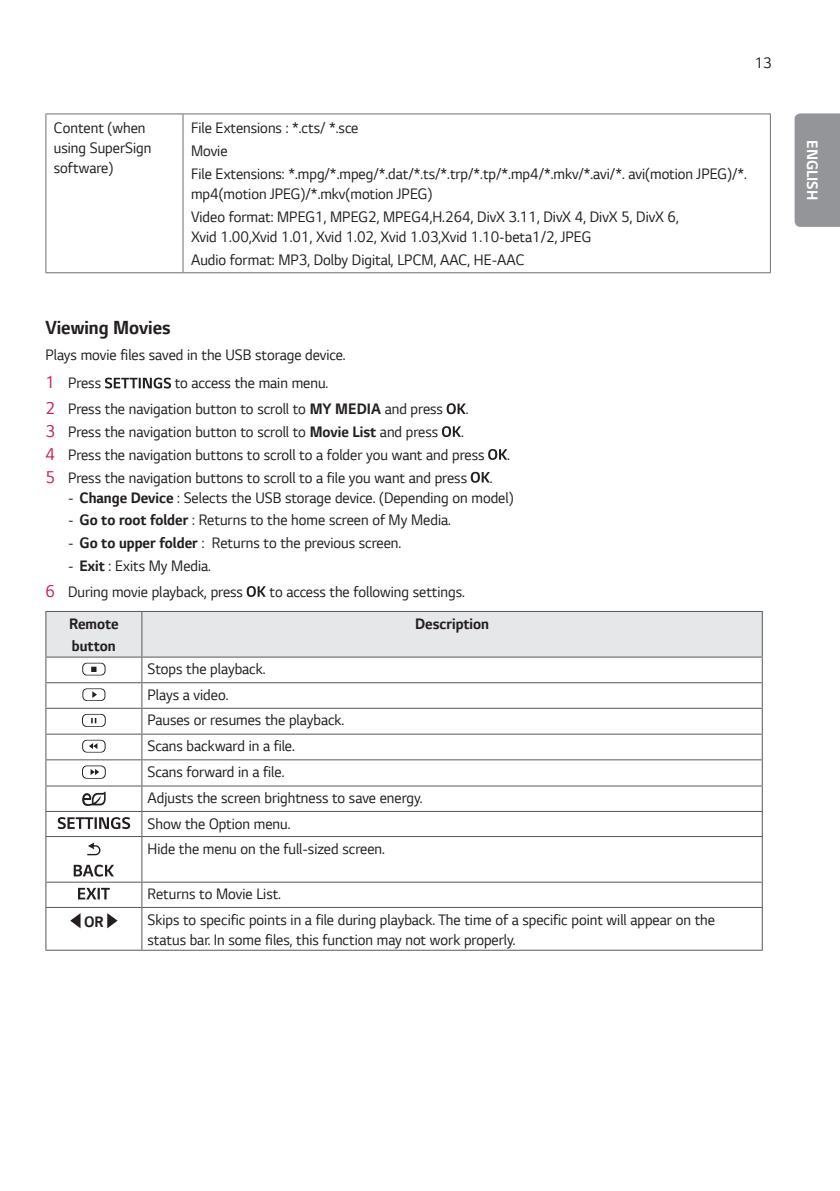
<style>
.page{position:relative;width:840px;height:1191px;background:#fff}
.page>*{position:absolute;margin:0;border:0;box-sizing:border-box;transform-origin:0 0}
.Title3{font:700 20px "LG Smart";color:#231f20;scale:.95 1}
.Body{font:16px/20px "LG Smart";color:#231f20;scale:.95 1}
.Body_Bold_Center{font:700 16px "LG Smart";color:#231f20;scale:.95 1}
.t1{font:700 16px "LG Smart";color:#fff;scale:.95 1}
.s1{font-size:18px;color:#c8205d}
.s2{font-weight:700}
</style>
<div class="page">
<div style="left:794px;top:113px;width:45px;height:114px;background:#939598"></div>
<hr style="left:45px;top:113px;width:138px;height:1px;background:#6c6d70">
<hr style="left:45px;top:114px;width:1px;height:158px;background:#6c6d70">
<hr style="left:183px;top:113px;width:587px;height:1px;background:#6c6d70">
<hr style="left:182px;top:114px;width:1px;height:158px;background:#6c6d70">
<hr style="left:769px;top:114px;width:1px;height:158px;background:#6c6d70">
<hr style="left:45px;top:272px;width:138px;height:1px;background:#6c6d70">
<hr style="left:183px;top:272px;width:587px;height:1px;background:#6c6d70">
<svg style="left:105px;top:378px;width:66px;height:10px"></svg>
<svg style="left:446px;top:403px;width:19px;height:11px"></svg>
<svg style="left:441px;top:426px;width:20px;height:11px"></svg>
<svg style="left:488px;top:449px;width:19px;height:11px"></svg>
<svg style="left:470px;top:472px;width:19px;height:11px"></svg>
<svg style="left:246px;top:586px;width:20px;height:11px"></svg>
<hr style="left:45px;top:836px;width:97px;height:1px;background:#57585a">
<hr style="left:45px;top:837px;width:1px;height:44px;background:#57585a">
<hr style="left:142px;top:836px;width:620px;height:1px;background:#57585a">
<hr style="left:141px;top:837px;width:1px;height:44px;background:#57585a">
<hr style="left:761px;top:837px;width:1px;height:44px;background:#57585a">
<hr style="left:45px;top:881px;width:97px;height:1px;background:#57585a">
<svg style="left:45px;top:882px;width:1px;height:25px"></svg>
<hr style="left:142px;top:881px;width:620px;height:1px;background:#57585a">
<svg style="left:141px;top:882px;width:1px;height:25px"></svg>
<svg style="left:761px;top:882px;width:1px;height:25px"></svg>
<hr style="left:45px;top:907px;width:97px;height:1px;background:#57585a">
<hr style="left:45px;top:908px;width:1px;height:41px;background:#57585a">
<hr style="left:142px;top:907px;width:620px;height:1px;background:#57585a">
<hr style="left:141px;top:908px;width:1px;height:41px;background:#57585a">
<hr style="left:761px;top:908px;width:1px;height:41px;background:#57585a">
<hr style="left:45px;top:949px;width:97px;height:1px;background:#57585a">
<hr style="left:142px;top:949px;width:620px;height:1px;background:#57585a">
<svg style="left:45px;top:611px;width:717px;height:225px"></svg>
<svg style="left:87px;top:842px;width:13px;height:13px"></svg>
<svg style="left:74px;top:864px;width:40px;height:12px"></svg>
<svg style="left:78px;top:888px;width:32px;height:11px"></svg>
<svg style="left:70px;top:913px;width:10px;height:15px"></svg>
<svg style="left:107px;top:913px;width:10px;height:15px"></svg>
<p class="Body" style="left:754px;top:52px;width:20px">13</p>
<p class="Body" style="left:54px;top:118px;width:104px">Content (when using SuperSign software)</p>
<p class="Body" style="left:191px;top:118px;width:177px">File Extensions : *.cts/ *.sce</p>
<p class="Body" style="left:191px;top:140px;width:40px">Movie</p>
<p class="Body" style="left:191px;top:163px;width:586px">File Extensions: *.mpg/*.mpeg/*.dat/*.ts/*.trp/*.tp/*.mp4/*.mkv/*.avi/*. avi(motion JPEG)/*. mp4(motion JPEG)/*.mkv(motion JPEG)</p>
<p class="Body" style="left:191px;top:206px;width:514px">Video format: MPEG1, MPEG2, MPEG4,H.264, DivX 3.11, DivX 4, DivX 5, DivX 6,<br>Xvid 1.00,Xvid 1.01, Xvid 1.02, Xvid 1.03,Xvid 1.10-beta1/2, JPEG</p>
<p class="Body" style="left:191px;top:249px;width:352px">Audio format: MP3, Dolby Digital, LPCM, AAC, HE-AAC</p>
<p class="Title3" style="left:45px;top:314px;width:133px">Viewing Movies</p>
<p class="Body" style="left:45px;top:344px;width:317px">Plays movie files saved in the USB storage device.</p>
<p class="Body" style="left:45px;top:372px;width:60px"><span class="s1">1</span> Press</p>
<p class="Body" style="left:175px;top:372px;width:163px">to access the main menu.</p>
<p class="Body" style="left:45px;top:398px;width:420px"><span class="s1">2</span> Press the navigation button to scroll to <span class="s2">MY MEDIA</span> and press</p>
<p class="Body" style="left:465px;top:398px;width:4px">.</p>
<p class="Body" style="left:45px;top:421px;width:415px"><span class="s1">3</span> Press the navigation button to scroll to <span class="s2">Movie List</span> and press</p>
<p class="Body" style="left:461px;top:421px;width:4px">.</p>
<p class="Body" style="left:45px;top:444px;width:463px"><span class="s1">4</span> Press the navigation buttons to scroll to a folder you want and press</p>
<p class="Body" style="left:507px;top:444px;width:4px">.</p>
<p class="Body" style="left:45px;top:467px;width:445px"><span class="s1">5</span> Press the navigation buttons to scroll to a file you want and press</p>
<p class="Body" style="left:489px;top:467px;width:4px">.</p>
<p class="Body" style="left:68px;top:487px;width:470px">- <span class="s2">Change Device</span> : Selects the USB storage device. (Depending on model)</p>
<p class="Body" style="left:68px;top:509px;width:404px">- <span class="s2">Go to root folder</span> : Returns to the home screen of My Media.</p>
<p class="Body" style="left:68px;top:532px;width:352px">- <span class="s2">Go to upper folder</span> : Returns to the previous screen.</p>
<p class="Body" style="left:68px;top:555px;width:152px">- <span class="s2">Exit</span> : Exits My Media.</p>
<p class="Body" style="left:45px;top:581px;width:209px"><span class="s1">6</span> During movie playback, press</p>
<p class="Body" style="left:269px;top:581px;width:207px">to access the following settings.</p>
<p class="Body_Bold_Center" style="left:69px;top:612px;width:54px">Remote</p>
<p class="Body_Bold_Center" style="left:72px;top:635px;width:48px">button</p>
<p class="Body_Bold_Center" style="left:415px;top:612px;width:79px">Description</p>
<p class="Body" style="left:147px;top:658px;width:126px">Stops the playback.</p>
<p class="Body" style="left:147px;top:684px;width:87px">Plays a video.</p>
<p class="Body" style="left:147px;top:709px;width:208px">Pauses or resumes the playback.</p>
<p class="Body" style="left:147px;top:735px;width:156px">Scans backward in a file.</p>
<p class="Body" style="left:147px;top:761px;width:145px">Scans forward in a file.</p>
<p class="Body" style="left:147px;top:787px;width:291px">Adjusts the screen brightness to save energy.</p>
<p class="Body" style="left:147px;top:813px;width:152px">Show the Option menu.</p>
<p class="Body" style="left:147px;top:838px;width:251px">Hide the menu on the full-sized screen.</p>
<p class="Body" style="left:147px;top:883px;width:142px">Returns to Movie List.</p>
<p class="Body_Bold_Center" style="left:84px;top:910px;width:22px">OR</p>
<p class="Body" style="left:147px;top:908px;width:598px">Skips to specific points in a file during playback. The time of a specific point will appear on the status bar. In some files, this function may not work properly.</p>
<p class="t1" style="left:822px;top:140px;width:65px;rotate:90deg">ENGLISH</p>
</div>
